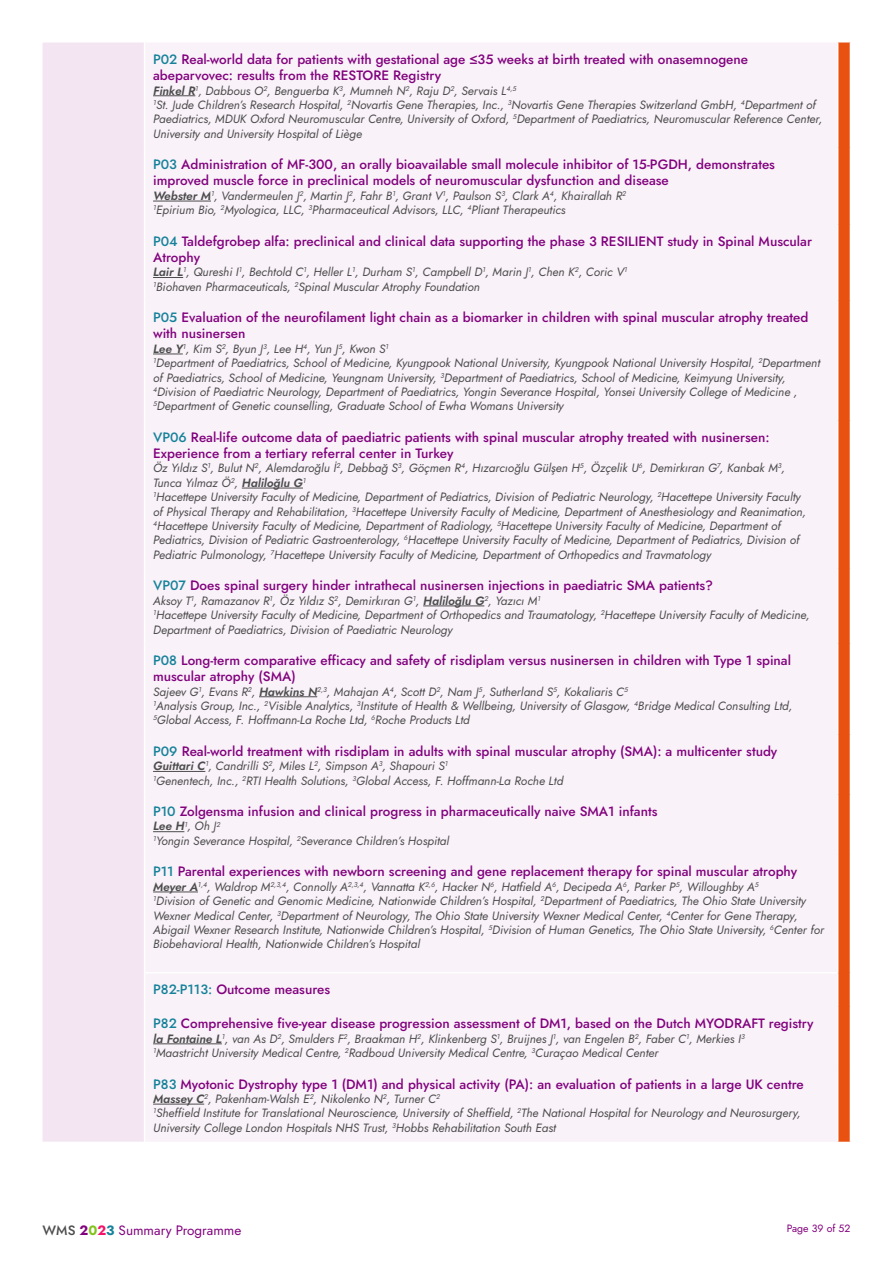
<style>
.page{position:relative;width:893px;height:1263px;background:#fff}
.page>*{position:absolute;margin:0;border:0;box-sizing:border-box;transform-origin:0 0}
.t1{font:500 13.5px/16.2px "Jost";color:#82027e}
.t2{font:13.5px "Jost";color:#82027e}
.t3{font:italic 12px/14.4px "Jost";color:#4d4d4d}
.t4{font:italic 600 12px "Jost";color:#4d4d4d}
.t5{font:10.5px "Jost";color:#82027e}
.s1{color:#16829a}
.s2{font-weight:600}
.s3{font-weight:400}
.s4{font-weight:500;color:#4d4d4d}
.s5{font-weight:700}
.s6{font-weight:700;color:#80c41c}
.s7{font-weight:700;color:#f41168}
.s8{font-weight:700;color:#16829a}
</style>
<div class="page">
<div style="left:43px;top:43px;width:101px;height:1099px;background:#f3e6f2"></div>
<div style="left:146px;top:43px;width:691px;height:1098px;background:#f9f2f9"></div>
<svg style="left:838px;top:43px;width:12px;height:1099px"></svg>
<hr style="left:144px;top:972px;width:694px;height:1px;background:#fff">
<hr style="left:153px;top:95px;width:42px;height:1px;background:#4d4d4d">
<hr style="left:153px;top:201px;width:58px;height:1px;background:#4d4d4d">
<hr style="left:153px;top:277px;width:30px;height:1px;background:#4d4d4d">
<hr style="left:153px;top:354px;width:30px;height:1px;background:#4d4d4d">
<hr style="left:242px;top:488px;width:61px;height:1px;background:#4d4d4d">
<hr style="left:423px;top:606px;width:61px;height:1px;background:#4d4d4d">
<hr style="left:259px;top:696px;width:58px;height:1px;background:#4d4d4d">
<hr style="left:153px;top:771px;width:52px;height:1px;background:#4d4d4d">
<hr style="left:153px;top:831px;width:31px;height:1px;background:#4d4d4d">
<hr style="left:153px;top:892px;width:45px;height:1px;background:#4d4d4d">
<hr style="left:153px;top:1043px;width:69px;height:1px;background:#4d4d4d">
<hr style="left:153px;top:1104px;width:51px;height:1px;background:#4d4d4d">
<p class="t1" style="left:153px;top:51px;width:597px"><span class="s1">P02</span> Real-world data for patients with gestational age ≤35 weeks at birth treated with onasemnogene abeparvovec: results from the RESTORE Registry</p>
<p class="t3" style="left:153px;top:83px;width:365px"><span class="s2">Finkel R</span><sup>1</sup>, Dabbous O<sup>2</sup>, Benguerba K<sup>3</sup>, Mumneh N<sup>2</sup>, Raju D<sup>2</sup>, Servais L<sup>4,5</sup></p>
<p class="t3" style="left:153px;top:98px;width:671px"><sup>1</sup>St. Jude Children’s Research Hospital, <sup>2</sup>Novartis Gene Therapies, Inc., <sup>3</sup>Novartis Gene Therapies Switzerland GmbH, <sup>4</sup>Department of<br>Paediatrics, MDUK Oxford Neuromuscular Centre, University of Oxford, <sup>5</sup>Department of Paediatrics, Neuromuscular Reference Center,<br>University and University Hospital of Liège</p>
<p class="t1" style="left:153px;top:157px;width:623px"><span class="s1">P03</span> Administration of MF-300, an orally bioavailable small molecule inhibitor of 15-PGDH, demonstrates improved muscle force in preclinical models of neuromuscular dysfunction and disease</p>
<p class="t3" style="left:153px;top:189px;width:474px"><span class="s2">Webster M</span><sup>1</sup>, Vandermeulen J<sup>2</sup>, Martin J<sup>2</sup>, Fahr B<sup>1</sup>, Grant V<sup>1</sup>, Paulson S<sup>3</sup>, Clark A<sup>4</sup>, Khairallah R<sup>2</sup></p>
<p class="t3" style="left:153px;top:203px;width:414px"><sup>1</sup>Epirium Bio, <sup>2</sup>Myologica, LLC, <sup>3</sup>Pharmaceutical Advisors, LLC, <sup>4</sup>Pliant Therapeutics</p>
<p class="t1" style="left:153px;top:233px;width:660px"><span class="s1">P04</span> Taldefgrobep alfa: preclinical and clinical data supporting the phase 3 RESILIENT study in Spinal Muscular<br>Atrophy</p>
<p class="t3" style="left:153px;top:265px;width:476px"><span class="s2">Lair L</span><sup>1</sup>, Qureshi I<sup>1</sup>, Bechtold C<sup>1</sup>, Heller L<sup>1</sup>, Durham S<sup>1</sup>, Campbell D<sup>1</sup>, Marin J<sup>1</sup>, Chen K<sup>2</sup>, Coric V<sup>1</sup></p>
<p class="t3" style="left:153px;top:279px;width:328px"><sup>1</sup>Biohaven Pharmaceuticals, <sup>2</sup>Spinal Muscular Atrophy Foundation</p>
<p class="t1" style="left:153px;top:309px;width:657px"><span class="s1">P05</span> Evaluation of the neurofilament light chain as a biomarker in children with spinal muscular atrophy treated with nusinersen</p>
<p class="t3" style="left:153px;top:341px;width:237px"><span class="s2">Lee Y</span><sup>1</sup>, Kim S<sup>2</sup>, Byun J<sup>3</sup>, Lee H<sup>4</sup>, Yun J<sup>5</sup>, Kwon S<sup>1</sup></p>
<p class="t3" style="left:153px;top:356px;width:669px"><sup>1</sup>Department of Paediatrics, School of Medicine, Kyungpook National University, Kyungpook National University Hospital, <sup>2</sup>Department of Paediatrics, School of Medicine, Yeungnam University, <sup>3</sup>Department of Paediatrics, School of Medicine, Keimyung University, <sup>4</sup>Division of Paediatric Neurology, Department of Paediatrics, Yongin Severance Hospital, Yonsei University College of Medicine , <sup>5</sup>Department of Genetic counselling, Graduate School of Ewha Womans University</p>
<p class="t1" style="left:153px;top:429px;width:618px"><span class="s1">VP06</span> Real-life outcome data of paediatric patients with spinal muscular atrophy treated with nusinersen:<br>Experience from a tertiary referral center in Turkey</p>
<p class="t3" style="left:153px;top:461px;width:633px">Öz Yıldız S<sup>1</sup>, Bulut N<sup>2</sup>, Alemdaroğlu İ<sup>2</sup>, Debbağ S<sup>3</sup>, Göçmen R<sup>4</sup>, Hızarcıoğlu Gülşen H<sup>5</sup>, Özçelik U<sup>6</sup>, Demirkıran G<sup>7</sup>, Kanbak M<sup>3</sup>,</p>
<p class="t3" style="left:153px;top:475px;width:154px">Tunca Yılmaz Ö<sup>2</sup>, <span class="s2">Haliloğlu G</span><sup>1</sup></p>
<p class="t3" style="left:153px;top:490px;width:654px"><sup>1</sup>Hacettepe University Faculty of Medicine, Department of Pediatrics, Division of Pediatric Neurology, <sup>2</sup>Hacettepe University Faculty of Physical Therapy and Rehabilitation, <sup>3</sup>Hacettepe University Faculty of Medicine, Department of Anesthesiology and Reanimation, <sup>4</sup>Hacettepe University Faculty of Medicine, Department of Radiology, <sup>5</sup>Hacettepe University Faculty of Medicine, Department of Pediatrics, Division of Pediatric Gastroenterology, <sup>6</sup>Hacettepe University Faculty of Medicine, Department of Pediatrics, Division of Pediatric Pulmonology, <sup>7</sup>Hacettepe University Faculty of Medicine, Department of Orthopedics and Travmatology</p>
<p class="t1" style="left:153px;top:578px;width:562px"><span class="s1">VP07</span> Does spinal surgery hinder intrathecal nusinersen injections in paediatric SMA patients?</p>
<p class="t3" style="left:153px;top:593px;width:389px">Aksoy T<sup>1</sup>, Ramazanov R<sup>1</sup>, Öz Yıldız S<sup>2</sup>, Demirkıran G<sup>1</sup>, <span class="s2">Haliloğlu G</span><sup>2</sup>, Yazıcı M<sup>1</sup></p>
<p class="t3" style="left:153px;top:608px;width:658px"><sup>1</sup>Hacettepe University Faculty of Medicine, Department of Orthopedics and Traumatology, <sup>2</sup>Hacettepe University Faculty of Medicine,<br>Department of Paediatrics, Division of Paediatric Neurology</p>
<p class="t1" style="left:153px;top:652px;width:639px"><span class="s1">P08</span> Long-term comparative efficacy and safety of risdiplam versus nusinersen in children with Type 1 spinal muscular atrophy (SMA)</p>
<p class="t3" style="left:153px;top:684px;width:476px">Sajeev G<sup>1</sup>, Evans R<sup>2</sup>, <span class="s2">Hawkins N</span><sup>2,3</sup>, Mahajan A<sup>4</sup>, Scott D<sup>2</sup>, Nam J<sup>5</sup>, Sutherland S<sup>5</sup>, Kokaliaris C<sup>5</sup></p>
<p class="t3" style="left:153px;top:699px;width:641px"><sup>1</sup>Analysis Group, Inc., <sup>2</sup>Visible Analytics, <sup>3</sup>Institute of Health &amp; Wellbeing, University of Glasgow, <sup>4</sup>Bridge Medical Consulting Ltd,<br><sup>5</sup>Global Access, F. Hoffmann-La Roche Ltd, <sup>6</sup>Roche Products Ltd</p>
<p class="t1" style="left:153px;top:743px;width:626px"><span class="s1">P09</span> Real-world treatment with risdiplam in adults with spinal muscular atrophy (SMA): a multicenter study</p>
<p class="t3" style="left:153px;top:759px;width:296px"><span class="s2">Guittari C</span><sup>1</sup>, Candrilli S<sup>2</sup>, Miles L<sup>2</sup>, Simpson A<sup>3</sup>, Shapouri S<sup>1</sup></p>
<p class="t3" style="left:153px;top:773px;width:412px"><sup>1</sup>Genentech, Inc., <sup>2</sup>RTI Health Solutions, <sup>3</sup>Global Access, F. Hoffmann-La Roche Ltd</p>
<p class="t1" style="left:153px;top:803px;width:506px"><span class="s1">P10</span> Zolgensma infusion and clinical progress in pharmaceutically naive SMA1 infants</p>
<p class="t4" style="left:153px;top:818px;width:69px">Lee H<sup>1</sup><span class="s3">, Oh J</span><sup>2</sup></p>
<p class="t3" style="left:153px;top:834px;width:298px"><sup>1</sup>Yongin Severance Hospital, <sup>2</sup>Severance Children’s Hospital</p>
<p class="t1" style="left:153px;top:864px;width:646px"><span class="s1">P11</span> Parental experiences with newborn screening and gene replacement therapy for spinal muscular atrophy</p>
<p class="t3" style="left:153px;top:879px;width:607px"><span class="s2">Meyer A</span><sup>1,4</sup>, Waldrop M<sup>2,3,4</sup>, Connolly A<sup>2,3,4</sup>, Vannatta K<sup>2,6</sup>, Hacker N<sup>6</sup>, Hatfield A<sup>6</sup>, Decipeda A<sup>6</sup>, Parker P<sup>5</sup>, Willoughby A<sup>5</sup></p>
<p class="t3" style="left:153px;top:894px;width:672px"><sup>1</sup>Division of Genetic and Genomic Medicine, Nationwide Children’s Hospital, <sup>2</sup>Department of Paediatrics, The Ohio State University Wexner Medical Center, <sup>3</sup>Department of Neurology, The Ohio State University Wexner Medical Center, <sup>4</sup>Center for Gene Therapy, Abigail Wexner Research Institute, Nationwide Children’s Hospital, <sup>5</sup>Division of Human Genetics, The Ohio State University, <sup>6</sup>Center for Biobehavioral Health, Nationwide Children’s Hospital</p>
<p class="t1" style="left:153px;top:981px;width:179px"><span class="s1">P82-P113:</span> Outcome measures</p>
<p class="t1" style="left:153px;top:1015px;width:662px"><span class="s1">P82</span> Comprehensive five-year disease progression assessment of DM1, based on the Dutch MYODRAFT registry</p>
<p class="t3" style="left:153px;top:1031px;width:593px"><span class="s2">la Fontaine L</span><sup>1</sup>, van As D<sup>2</sup>, Smulders F<sup>2</sup>, Braakman H<sup>2</sup>, Klinkenberg S<sup>1</sup>, Bruijnes J<sup>1</sup>, van Engelen B<sup>2</sup>, Faber C<sup>1</sup>, Merkies I<sup>3</sup></p>
<p class="t3" style="left:153px;top:1046px;width:507px"><sup>1</sup>Maastricht University Medical Centre, <sup>2</sup>Radboud University Medical Centre, <sup>3</sup>Curaçao Medical Center</p>
<p class="t1" style="left:153px;top:1076px;width:652px"><span class="s1">P83</span> Myotonic Dystrophy type 1 (DM1) and physical activity (PA): an evaluation of patients in a large UK centre</p>
<p class="t3" style="left:153px;top:1091px;width:288px"><span class="s2">Massey C</span><sup>2</sup>, Pakenham-Walsh E<sup>2</sup>, Nikolenko N<sup>2</sup>, Turner C<sup>2</sup></p>
<p class="t3" style="left:153px;top:1106px;width:649px"><sup>1</sup>Sheffield Institute for Translational Neuroscience, University of Sheffield, <sup>2</sup>The National Hospital for Neurology and Neurosurgery,<br>University College London Hospitals NHS Trust, <sup>3</sup>Hobbs Rehabilitation South East</p>
<p class="t2" style="left:43px;top:1221px;width:200px"><span class="s4">WMS</span> <span class="s5">2</span><span class="s6">0</span><span class="s7">2</span><span class="s8">3</span> Summary Programme</p>
<p class="t5" style="left:787px;top:1221px;width:65px">Page 39 of 52</p>
</div>
